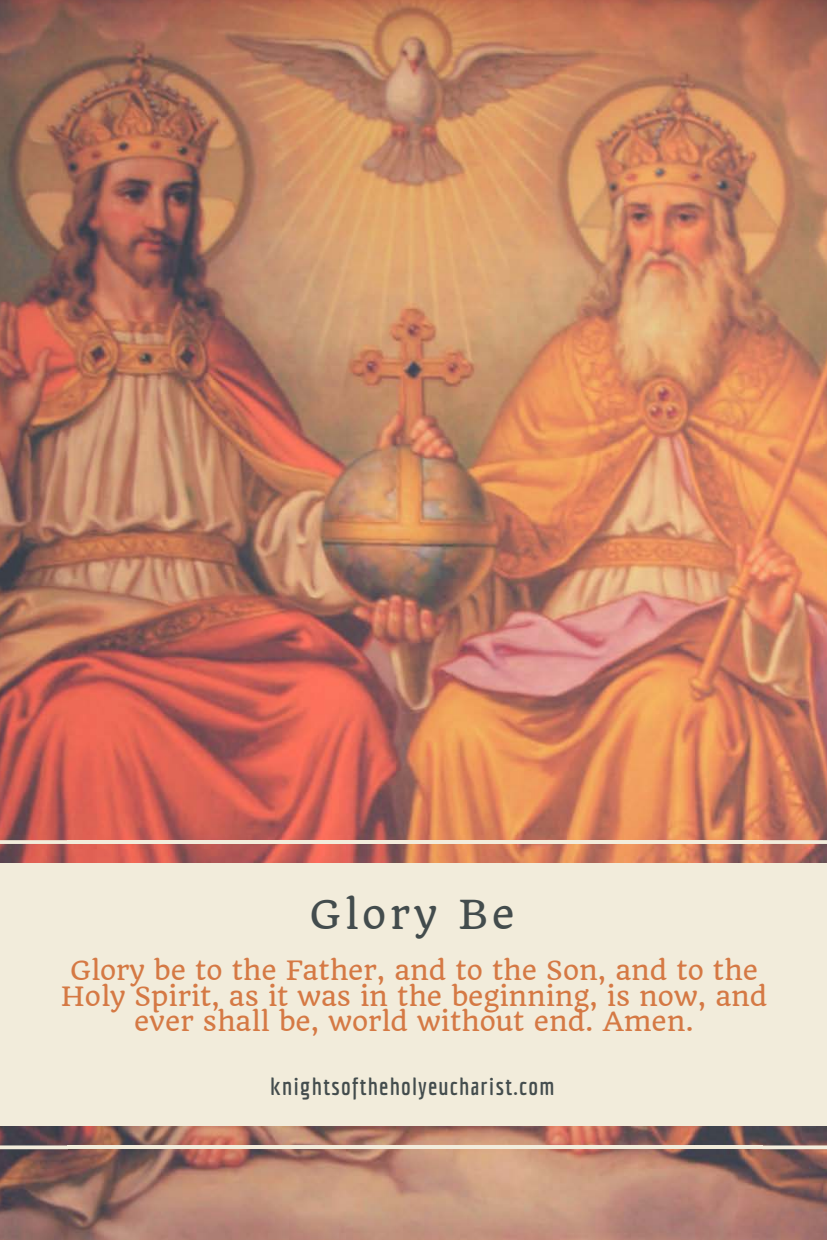
<style>
.page{position:relative;width:827px;height:1240px;background:#fff}
.page>*{position:absolute;margin:0;border:0;box-sizing:border-box;transform-origin:0 0}
.t1{font:39px "Quando";letter-spacing:.1em;color:#434c4d}
.t2{font:25.95px/25.8px "Quando";color:#d57944;text-align:center}
.t3{font:700 24.3px "Economica";letter-spacing:.05em;color:#434c4d}
</style>
<div class="page">
<img style="left:0;top:0;width:827px;height:1240px">
<div style="left:67px;top:915px;width:696px;height:159px;background:#f2ecdb"></div>
<svg style="left:0;top:840px;width:68px;height:75px"></svg>
<div style="left:67px;top:863px;width:696px;height:53px;background:#f2ecdb"></div>
<hr style="left:67px;top:840px;width:696px;height:4px;background:#f2ecdb">
<svg style="left:762px;top:840px;width:65px;height:75px"></svg>
<div style="left:0;top:915px;width:68px;height:159px;background:#f2ecdb"></div>
<svg style="left:0;top:1074px;width:68px;height:75px"></svg>
<div style="left:67px;top:1073px;width:696px;height:53px;background:#f2ecdb"></div>
<hr style="left:67px;top:1145px;width:696px;height:4px;background:#f2ecdb">
<svg style="left:762px;top:1074px;width:65px;height:75px"></svg>
<div style="left:762px;top:915px;width:65px;height:159px;background:#f2ecdb"></div>
<h1 class="t1" style="left:309px;top:891px;width:207px">Glory Be</h1>
<p class="t2" style="left:61px;top:957px;width:708px">Glory be to the Father, and to the Son, and to the<br>Holy Spirit, as it was in the beginning, is now, and ever shall be, world without end. Amen.</p>
<p class="t3" style="left:270px;top:1072px;width:286px">knightsoftheholyeucharist.com</p>
</div>
